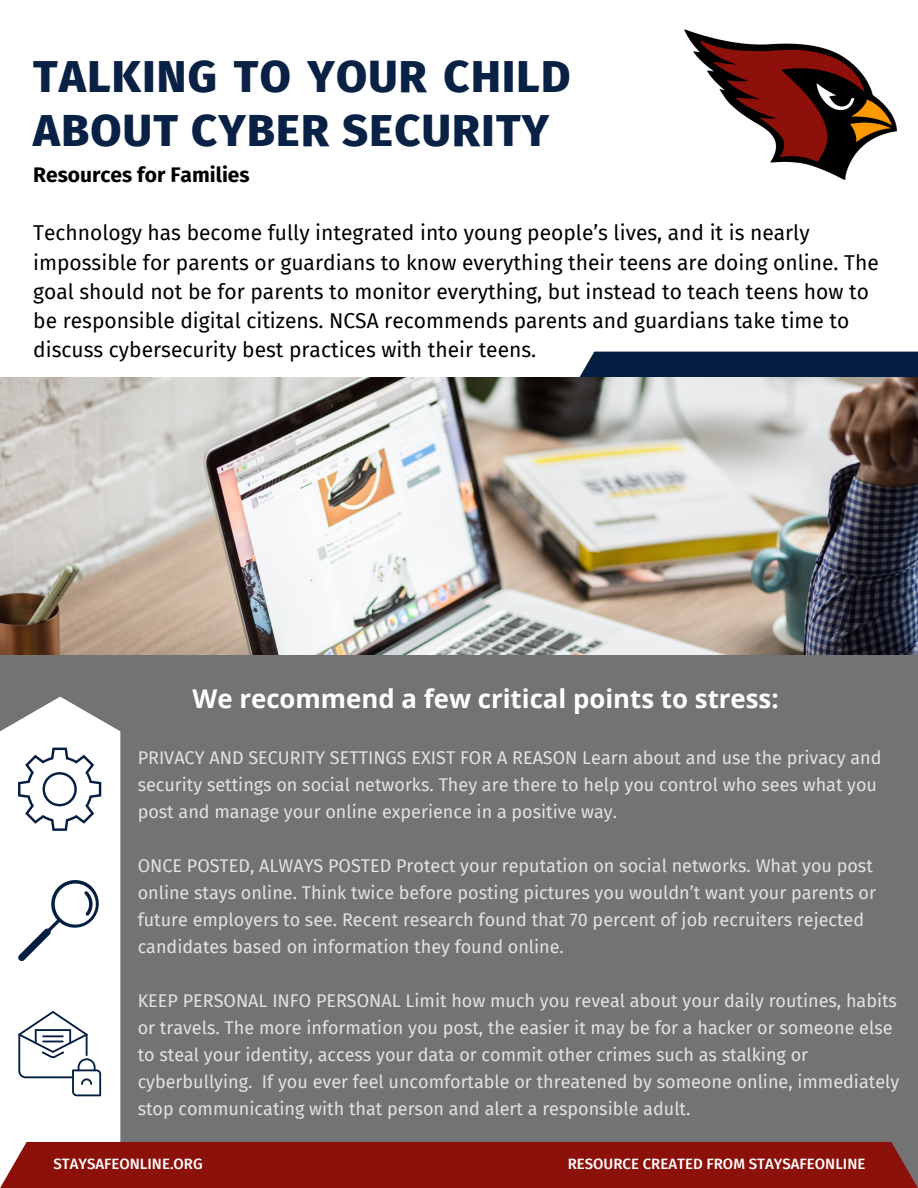
<style>
.page{position:relative;width:918px;height:1188px;background:#fff}
.page>*{position:absolute;margin:0;border:0;box-sizing:border-box;transform-origin:0 0}
.t1{font:800 45px/54px "Fira Sans";letter-spacing:.03em;color:#082144}
.t2{font:700 25.8px "Open Sans";color:#fff}
.t3{font:21px/29.2px "Fira Sans";color:#000}
.t4{font:700 21px "Fira Sans";color:#000}
.t5{font:18px/27px "Fira Sans";color:#e1e2e2}
.t6{font:500 15px "Fira Sans";color:#fff}
</style>
<div class="page">
<div style="left:579px;top:352px;width:339px;height:25px;background:#041e42"></div>
<img style="left:0;top:377px;width:918px;height:278px">
<div style="left:0;top:655px;width:918px;height:533px;background:#737373"></div>
<div style="left:0;top:697px;width:120px;height:445px;background:#fff"></div>
<div style="left:0;top:1142px;width:918px;height:46px;background:#8c110b"></div>
<svg style="left:18px;top:880px;width:81px;height:81px;background:#dde0e5"></svg>
<svg style="left:18px;top:1011px;width:83px;height:85px;background:#dbdfe4"></svg>
<svg style="left:18px;top:748px;width:83px;height:83px;background:#d8dce2"></svg>
<img style="left:684px;top:29px;width:213px;height:151px">
<p class="t1" style="left:33px;top:50px;width:539px">TALKING TO YOUR CHILD<br>ABOUT CYBER SECURITY</p>
<p class="t4" style="left:33px;top:162px;width:218px">Resources for Families</p>
<p class="t3" style="left:33px;top:219px;width:847px">Technology has become fully integrated into young people’s lives, and it is nearly impossible for parents or guardians to know everything their teens are doing online. The goal should not be for parents to monitor everything, but instead to teach teens how to be responsible digital citizens. NCSA recommends parents and guardians take time to discuss cybersecurity best practices with their teens.</p>
<p class="t2" style="left:193px;top:680px;width:588px">We recommend a few critical points to stress:</p>
<p class="t5" style="left:138px;top:745px;width:745px">PRIVACY AND SECURITY SETTINGS EXIST FOR A REASON Learn about and use the privacy and security settings on social networks. They are there to help you control who sees what you post and manage your online experience in a positive way.</p>
<p class="t5" style="left:138px;top:853px;width:740px">ONCE POSTED, ALWAYS POSTED Protect your reputation on social networks. What you post online stays online. Think twice before posting pictures you wouldn’t want your parents or future employers to see. Recent research found that 70 percent of job recruiters rejected candidates based on information they found online.</p>
<p class="t5" style="left:138px;top:988px;width:763px">KEEP PERSONAL INFO PERSONAL Limit how much you reveal about your daily routines, habits or travels. The more information you post, the easier it may be for a hacker or someone else to steal your identity, access your data or commit other crimes such as stalking or cyberbullying. If you ever feel uncomfortable or threatened by someone online, immediately stop communicating with that person and alert a responsible adult.</p>
<p class="t6" style="left:53px;top:1155px;width:151px">STAYSAFEONLINE.ORG</p>
<p class="t6" style="left:568px;top:1155px;width:299px">RESOURCE CREATED FROM STAYSAFEONLINE</p>
</div>
